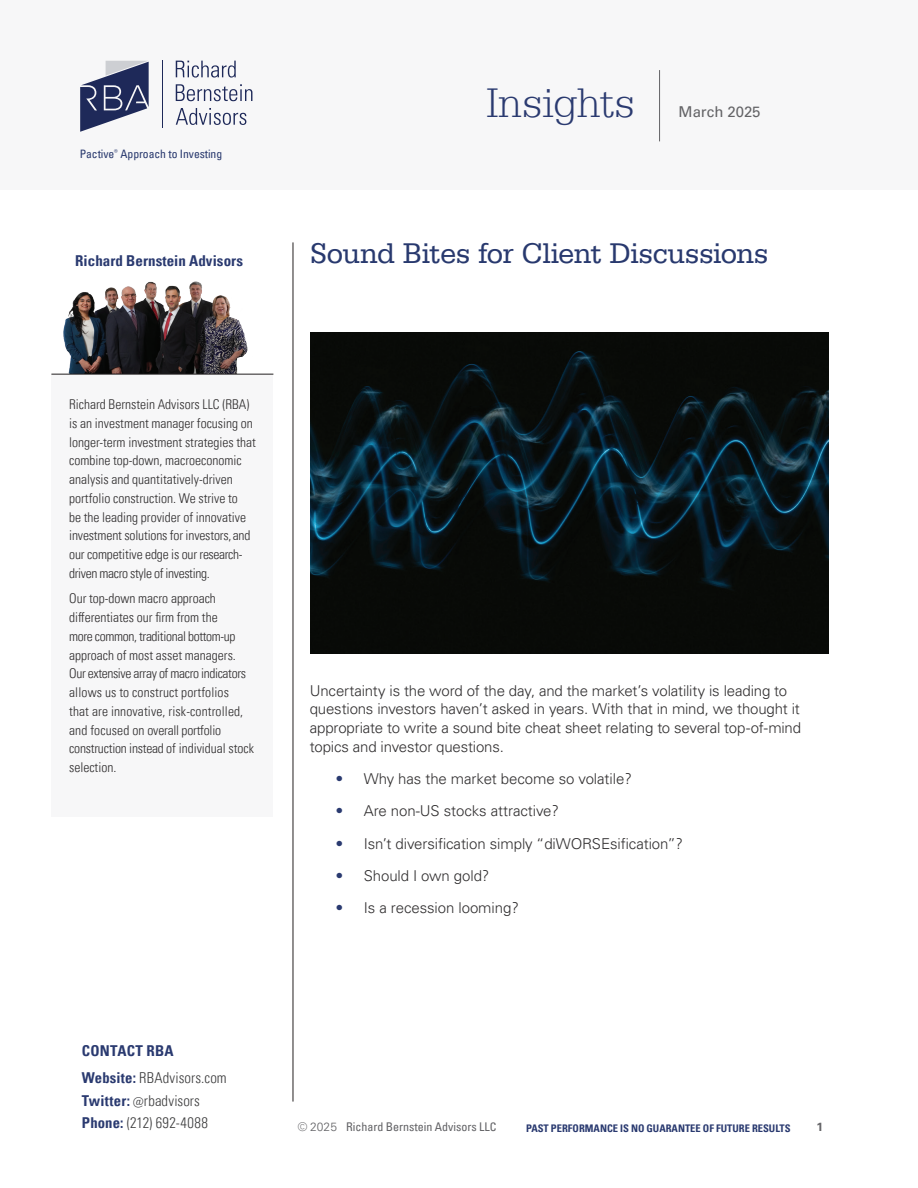
<style>
.page{position:relative;width:918px;height:1188px;background:#fff}
.page>*{position:absolute;margin:0;border:0;box-sizing:border-box;transform-origin:0 0}
.t1{font:300 43.5px "Serifa Std";letter-spacing:-.015em;color:#2a3a70}
.t2{font:30px "Serifa Std";letter-spacing:-.02em;color:#28396e}
.Body_Universe_45_10_12_5{font:300 15px/18.8px "Univers LT Pro 45";letter-spacing:-.01em;color:#312f30}
.t3{font:700 condensed 15px/27px "Univers LT Pro";letter-spacing:.005em;color:#2a3a70}
.t4{font:300 condensed 15px/22.5px "Univers LT Pro";letter-spacing:.015em;color:#3e3e3f}
.t5{font:15px "Univers LT Pro 55 Roman";letter-spacing:-.005em;color:#636366}
.t6{font:300 condensed 13.5px/18.8px "Univers LT Pro";color:#312f30}
.t7{font:condensed 12px "Univers LT Pro";color:#636366}
.t8{font:700 12px "Univers LT Pro 65";color:#636366}
.t9{font:condensed 11.7px "Univers LT Pro";letter-spacing:-.005em;color:#29396e}
.t10{font:700 condensed 10.5px "Univers LT Pro";color:#2a3a70}
.s1{font-size:9.45px}
.s2{font-family:"Univers LT Pro 65";font-weight:700;color:#2a3a70}
.s3{font-weight:300;color:#3e3e3f}
.s4{font-weight:700;color:#2a3a70}
.s5{font-size:12px}
.s6{font-family:"Univers LT Pro 45";font-weight:300;font-stretch:normal}
</style>
<div class="page">
<div style="left:0;top:0;width:918px;height:190px;background:#f7f7f8"></div>
<svg style="left:80px;top:61px;width:69px;height:71px"></svg>
<hr style="left:162px;top:60px;width:1px;height:68px;background:#1e2959">
<svg style="left:176px;top:108px;width:70px;height:17px"></svg>
<svg style="left:176px;top:61px;width:60px;height:17px"></svg>
<svg style="left:176px;top:84px;width:76px;height:17px"></svg>
<hr style="left:659px;top:70px;width:1px;height:71px;background:#636366">
<div style="left:51px;top:374px;width:222px;height:442px;background:#f7f7f8"></div>
<hr style="left:293px;top:242px;width:1px;height:860px;background:#231f20">
<img style="left:60px;top:281px;width:205px;height:93px">
<hr style="left:51px;top:374px;width:222px;height:1px;background:#231f20">
<img style="left:310px;top:333px;width:518px;height:320px">
<p class="t9" style="left:80px;top:146px;width:144px">Pactive<span class="s1">®</span> Approach to Investing</p>
<p class="t3" style="left:75px;top:247px;width:169px">Richard Bernstein Advisors</p>
<p class="t1" style="left:487px;top:79px;width:149px">Insights</p>
<p class="t5" style="left:679px;top:101px;width:83px">March 2025</p>
<p class="t2" style="left:311px;top:237px;width:459px">Sound Bites for Client Discussions</p>
<p class="t6" style="left:69px;top:394px;width:188px">Richard Bernstein Advisors LLC (RBA) is an investment manager focusing on longer-term investment strategies that combine top-down, macroeconomic analysis and quantitatively-driven portfolio construction. We strive to<br>be the leading provider of innovative investment solutions for investors, and our competitive edge is our research&shy;driven macro style of investing.</p>
<p class="t6" style="left:69px;top:589px;width:186px">Our top-down macro approach differentiates our firm from the<br>more common, traditional bottom-up approach of most asset managers.<br>Our extensive array of macro indicators allows us to construct portfolios<br>that are innovative, risk-controlled, and focused on overall portfolio construction instead of individual stock selection.</p>
<p class="Body_Universe_45_10_12_5" style="left:310px;top:680px;width:493px">Uncertainty is the word of the day, and the market’s volatility is leading to questions investors haven’t asked in years. With that in mind, we thought it appropriate to write a sound bite cheat sheet relating to several top-of-mind topics and investor questions.</p>
<p class="Body_Universe_45_10_12_5" style="left:337px;top:769px;width:297px"><span class="s2">•</span> Why has the market become so volatile?</p>
<p class="Body_Universe_45_10_12_5" style="left:337px;top:801px;width:224px"><span class="s2">•</span> Are non-US stocks attractive?</p>
<p class="Body_Universe_45_10_12_5" style="left:337px;top:833px;width:348px"><span class="s2">•</span> Isn’t diversification simply “diWORSEsification”?</p>
<p class="Body_Universe_45_10_12_5" style="left:337px;top:866px;width:154px"><span class="s2">•</span> Should I own gold?</p>
<p class="Body_Universe_45_10_12_5" style="left:337px;top:898px;width:184px"><span class="s2">•</span> Is a recession looming?</p>
<p class="t3" style="left:82px;top:1037px;width:146px">CONTACT RBA<br>Website: <span class="s3">RBAdvisors.com</span></p>
<p class="t4" style="left:82px;top:1088px;width:128px"><span class="s4">Twitter:</span> <span class="s5">@</span>rbadvisors<br><span class="s4">Phone:</span> (212) 692-4088</p>
<p class="t7" style="left:298px;top:1119px;width:200px"><span class="s6">© 2025</span> Richard Bernstein Advisors LLC</p>
<p class="t8" style="left:817px;top:1118px;width:8px">1</p>
<p class="t10" style="left:526px;top:1122px;width:266px">PAST PERFORMANCE IS NO GUARANTEE OF FUTURE RESULTS</p>
</div>
